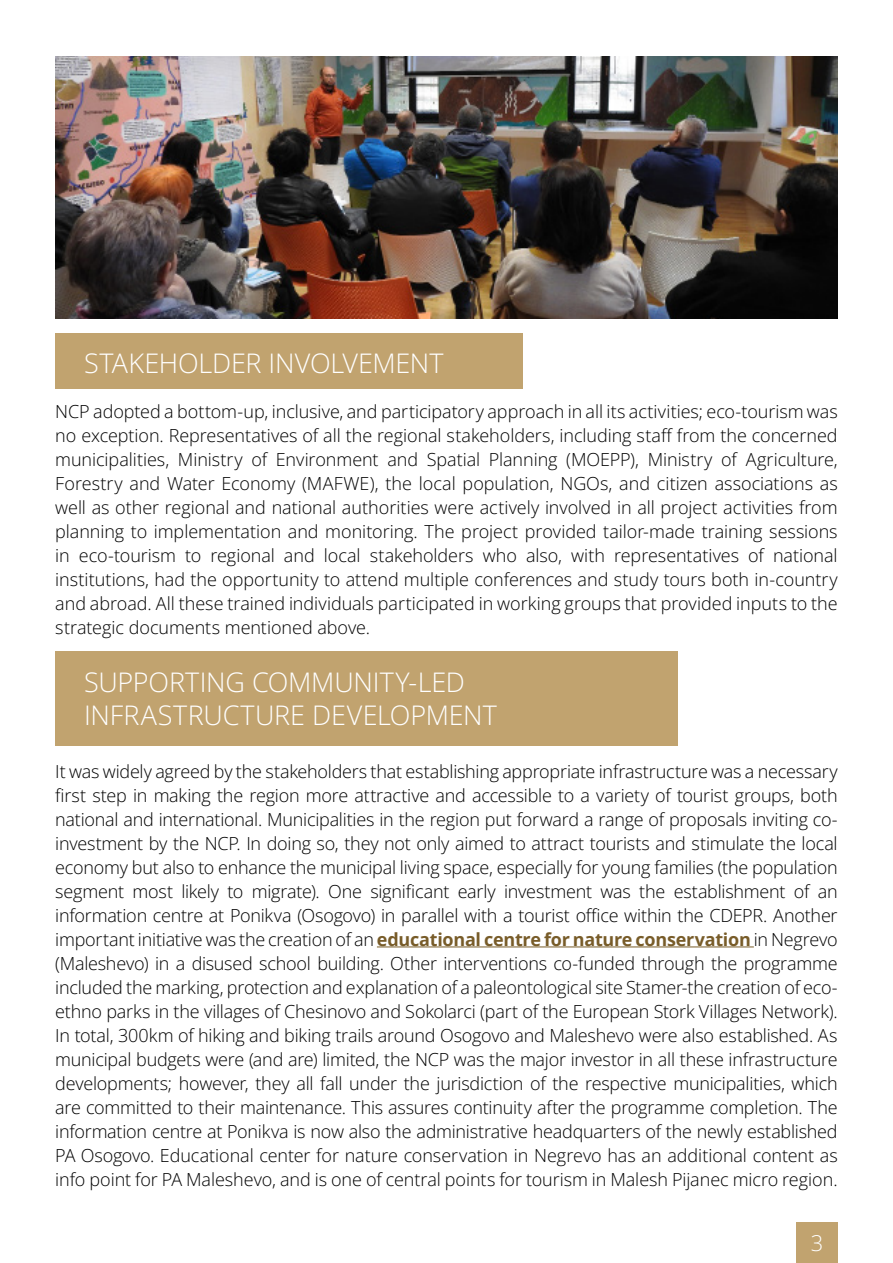
<style>
.page{position:relative;width:893px;height:1263px;background:#fff}
.page>*{position:absolute;margin:0;border:0;box-sizing:border-box;transform-origin:0 0}
.t1{font:300 27px/33px "Open Sans";letter-spacing:-.005em;color:#fff}
.t2{font:300 21.9px "Open Sans";color:#fff}
.t3{font:300 18px/24px "Open Sans";letter-spacing:-.005em;color:#000101;text-align:justify}
.s1{font-weight:700;color:#785c29}
</style>
<div class="page">
<hr style="left:377px;top:947px;width:377px;height:1px;background:#785c29">
<div style="left:55px;top:334px;width:468px;height:55px;background:#c1a36f"></div>
<div style="left:55px;top:651px;width:623px;height:95px;background:#c1a36f"></div>
<img style="left:55px;top:56px;width:783px;height:263px">
<div style="left:796px;top:1222px;width:42px;height:41px;background:#c1a36f"></div>
<h1 class="t1" style="left:84px;top:346px;width:361px">STAKEHOLDER INVOLVEMENT</h1>
<p class="t3" style="left:55px;top:399px;width:784px">NCP adopted a bottom-up, inclusive, and participatory approach in all its activities; eco-tourism was no exception. Representatives of all the regional stakeholders, including staff from the concerned municipalities, Ministry of Environment and Spatial Planning (MOEPP), Ministry of Agriculture, Forestry and Water Economy (MAFWE), the local population, NGOs, and citizen associations as well as other regional and national authorities were actively involved in all project activities from planning to implementation and monitoring. The project provided tailor-made training sessions in eco-tourism to regional and local stakeholders who also, with representatives of national institutions, had the opportunity to attend multiple conferences and study tours both in-country and abroad. All these trained individuals participated in working groups that provided inputs to the strategic documents mentioned above.</p>
<h1 class="t1" style="left:84px;top:665px;width:414px">SUPPORTING COMMUNITY-LED<br>INFRASTRUCTURE DEVELOPMENT</h1>
<p class="t3" style="left:55px;top:759px;width:784px">It was widely agreed by the stakeholders that establishing appropriate infrastructure was a necessary first step in making the region more attractive and accessible to a variety of tourist groups, both national and international. Municipalities in the region put forward a range of proposals inviting co&shy;investment by the NCP. In doing so, they not only aimed to attract tourists and stimulate the local economy but also to enhance the municipal living space, especially for young families (the population segment most likely to migrate). One significant early investment was the establishment of an information centre at Ponikva (Osogovo) in parallel with a tourist office within the CDEPR. Another important initiative was the creation of an <span class="s1">educational centre for nature conservation</span> in Negrevo (Maleshevo) in a disused school building. Other interventions co-funded through the programme included the marking, protection and explanation of a paleontological site Stamer-the creation of eco&shy;ethno parks in the villages of Chesinovo and Sokolarci (part of the European Stork Villages Network).<br>In total, 300km of hiking and biking trails around Osogovo and Maleshevo were also established. As municipal budgets were (and are) limited, the NCP was the major investor in all these infrastructure developments; however, they all fall under the jurisdiction of the respective municipalities, which are committed to their maintenance. This assures continuity after the programme completion. The information centre at Ponikva is now also the administrative headquarters of the newly established PA Osogovo. Educational center for nature conservation in Negrevo has an additional content as info point for PA Maleshevo, and is one of central points for tourism in Malesh Pijanec micro region.</p>
<p class="t2" style="left:811px;top:1228px;width:14px">3</p>
</div>
